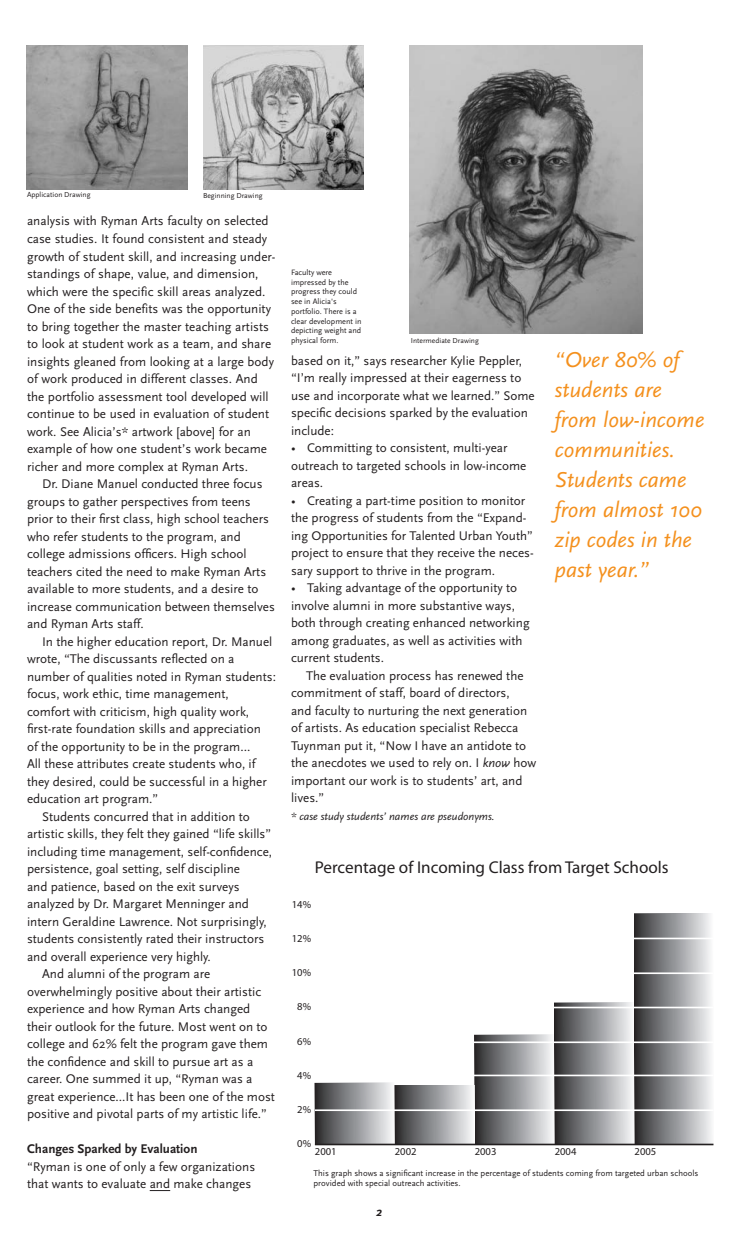
<style>
.page{position:relative;width:743px;height:1238px;background:#fff}
.page>*{position:absolute;margin:0;border:0;box-sizing:border-box;transform-origin:0 0}
.t1{font:italic 22.5px/30px "Scala Sans";color:#f4901d}
.t2{font:17.12px "Scala Sans";color:#231f20}
.t3{font:13.12px/17.5px "Scala Sans";color:#231f20}
.t4{font:700 13.12px "Scala Sans";color:#231f20}
.t5{font:italic 700 13.12px "Scala Sans";color:#231f20}
.t6{font:italic 11.25px "Scala Sans";color:#231f20}
.t7{font:10.62px "Scala Sans";color:#231f20}
.t8{font:8.75px/10px "Scala Sans";color:#231f20}
.t9{font:8.12px/9.8px "Scala Sans";color:#231f20}
.t10{font:7.5px "Scala Sans";color:#231f20}
.s1{font-style:italic}
</style>
<div class="page">
<svg style="left:150px;top:1190px;width:20px;height:1px"></svg>
<img style="left:203px;top:45px;width:161px;height:145px">
<img style="left:27px;top:45px;width:161px;height:145px">
<img style="left:409px;top:45px;width:233px;height:289px">
<svg style="left:315px;top:913px;width:397px;height:230px"></svg>
<hr style="left:315px;top:1143px;width:398px;height:2px;background:#231f20">
<hr style="left:315px;top:1109px;width:398px;height:2px;background:#fff">
<hr style="left:315px;top:1074px;width:398px;height:2px;background:#fff">
<hr style="left:315px;top:1041px;width:398px;height:2px;background:#fff">
<hr style="left:315px;top:1006px;width:398px;height:2px;background:#fff">
<hr style="left:315px;top:972px;width:398px;height:2px;background:#fff">
<hr style="left:315px;top:937px;width:398px;height:2px;background:#fff">
<p class="t10" style="left:27px;top:192px;width:65px">Application Drawing</p>
<p class="t10" style="left:203px;top:192px;width:61px">Beginning Drawing</p>
<p class="t3" style="left:27px;top:214px;width:250px">analysis with Ryman Arts faculty on selected case studies. It found consistent and steady growth of student skill, and increasing under&shy;standings of shape, value, and dimension, which were the specific skill areas analyzed.<br>One of the side benefits was the opportunity to bring together the master teaching artists to look at student work as a team, and share insights gleaned from looking at a large body of work produced in different classes. And the portfolio assessment tool developed will continue to be used in evaluation of student work. See Alicia’s* artwork [above] for an example of how one student’s work became richer and more complex at Ryman Arts.</p>
<p class="t3" style="left:27px;top:476px;width:249px;text-indent:15px">Dr. Diane Manuel conducted three focus groups to gather perspectives from teens prior to their first class, high school teachers who refer students to the program, and college admissions officers. High school teachers cited the need to make Ryman Arts available to more students, and a desire to increase communication between themselves and Ryman Arts staff.</p>
<p class="t3" style="left:42px;top:633px;width:232px">In the higher education report, Dr. Manuel</p>
<p class="t3" style="left:27px;top:651px;width:209px">wrote, “The discussants reflected on a</p>
<p class="t3" style="left:27px;top:668px;width:250px">number of qualities noted in Ryman students:</p>
<p class="t3" style="left:27px;top:686px;width:203px">focus, work ethic, time management,</p>
<p class="t3" style="left:27px;top:703px;width:224px">comfort with criticism, high quality work,</p>
<p class="t3" style="left:27px;top:721px;width:235px">first-rate foundation skills and appreciation</p>
<p class="t3" style="left:27px;top:738px;width:225px">of the opportunity to be in the program…</p>
<p class="t3" style="left:27px;top:756px;width:230px">All these attributes create students who, if</p>
<p class="t3" style="left:27px;top:773px;width:241px">they desired, could be successful in a higher</p>
<p class="t3" style="left:27px;top:791px;width:133px">education art program.”</p>
<p class="t3" style="left:42px;top:808px;width:209px">Students concurred that in addition to</p>
<p class="t3" style="left:27px;top:826px;width:246px">artistic skills, they felt they gained “life skills”</p>
<p class="t3" style="left:27px;top:843px;width:247px">including time management, self-confidence,</p>
<p class="t3" style="left:27px;top:861px;width:214px">persistence, goal setting, self discipline</p>
<p class="t3" style="left:27px;top:878px;width:214px">and patience, based on the exit surveys</p>
<p class="t3" style="left:27px;top:896px;width:223px">analyzed by Dr. Margaret Menninger and</p>
<p class="t3" style="left:27px;top:913px;width:241px">intern Geraldine Lawrence. Not surprisingly,</p>
<p class="t3" style="left:27px;top:931px;width:239px">students consistently rated their instructors</p>
<p class="t3" style="left:27px;top:948px;width:185px">and overall experience very highly.</p>
<p class="t3" style="left:42px;top:966px;width:170px">And alumni of the program are</p>
<p class="t3" style="left:27px;top:983px;width:236px">overwhelmingly positive about their artistic</p>
<p class="t3" style="left:27px;top:1001px;width:225px">experience and how Ryman Arts changed</p>
<p class="t3" style="left:27px;top:1018px;width:242px">their outlook for the future. Most went on to</p>
<p class="t3" style="left:27px;top:1036px;width:242px">college and 62% felt the program gave them</p>
<p class="t3" style="left:27px;top:1053px;width:228px">the confidence and skill to pursue art as a</p>
<p class="t3" style="left:27px;top:1071px;width:227px">career. One summed it up, “Ryman was a</p>
<p class="t3" style="left:27px;top:1088px;width:249px">great experience…It has been one of the most</p>
<p class="t3" style="left:27px;top:1106px;width:241px">positive and pivotal parts of my artistic life.”</p>
<p class="t4" style="left:27px;top:1143px;width:172px">Changes Sparked by Evaluation</p>
<p class="t3" style="left:27px;top:1158px;width:230px">“Ryman is one of only a few organizations that wants to evaluate and make changes</p>
<p class="t9" style="left:291px;top:268px;width:72px">Faculty were impressed by the progress they could see in Alicia's portfolio. There is a clear development in depicting weight and physical form.</p>
<p class="t10" style="left:411px;top:337px;width:69px">Intermediate Drawing</p>
<p class="t3" style="left:291px;top:353px;width:245px">based on it,” says researcher Kylie Peppler, “I’m really impressed at their eagerness to use and incorporate what we learned.” Some specific decisions sparked by the evaluation include:</p>
<p class="t3" style="left:291px;top:440px;width:237px">• Committing to consistent, multi-year outreach to targeted schools in low-income areas.</p>
<p class="t3" style="left:291px;top:493px;width:244px">• Creating a part-time position to monitor the progress of students from the “Expand&shy;ing Opportunities for Talented Urban Youth” project to ensure that they receive the neces&shy;sary support to thrive in the program.</p>
<p class="t3" style="left:291px;top:580px;width:240px">• Taking advantage of the opportunity to involve alumni in more substantive ways, both through creating enhanced networking among graduates, as well as activities with current students.</p>
<p class="t3" style="left:291px;top:668px;width:247px;text-indent:15px">The evaluation process has renewed the commitment of staff, board of directors,<br>and faculty to nurturing the next generation of artists. As education specialist Rebecca Tuynman put it, “Now I have an antidote to the anecdotes we used to rely on. I <span class="s1">know</span> how important our work is to students’ art, and lives.”</p>
<p class="t6" style="left:291px;top:812px;width:205px">* case study students’ names are pseudonyms.</p>
<h1 class="t1" style="left:555px;top:347px;width:151px">“Over 80% of students are from low-income communities.<br>Students came from almost 100 zip codes in the past year.”</h1>
<h2 class="t2" style="left:315px;top:857px;width:355px">Percentage of Incoming Class from Target Schools</h2>
<p class="t7" style="left:292px;top:897px;width:21px">14%</p>
<p class="t7" style="left:292px;top:932px;width:21px">12%</p>
<p class="t7" style="left:292px;top:966px;width:21px">10%</p>
<p class="t7" style="left:297px;top:1000px;width:15px">8%</p>
<p class="t7" style="left:297px;top:1034px;width:15px">6%</p>
<p class="t7" style="left:297px;top:1069px;width:15px">4%</p>
<p class="t7" style="left:297px;top:1103px;width:15px">2%</p>
<p class="t7" style="left:297px;top:1137px;width:15px">0%</p>
<p class="t7" style="left:315px;top:1144px;width:23px">2001</p>
<p class="t7" style="left:395px;top:1144px;width:23px">2002</p>
<p class="t7" style="left:474px;top:1144px;width:23px">2003</p>
<p class="t7" style="left:554px;top:1144px;width:23px">2004</p>
<p class="t7" style="left:634px;top:1144px;width:23px">2005</p>
<p class="t8" style="left:313px;top:1168px;width:386px">This graph shows a significant increase in the percentage of students coming from targeted urban schools provided with special outreach activities.</p>
<p class="t5" style="left:376px;top:1206px;width:7px">2</p>
</div>
